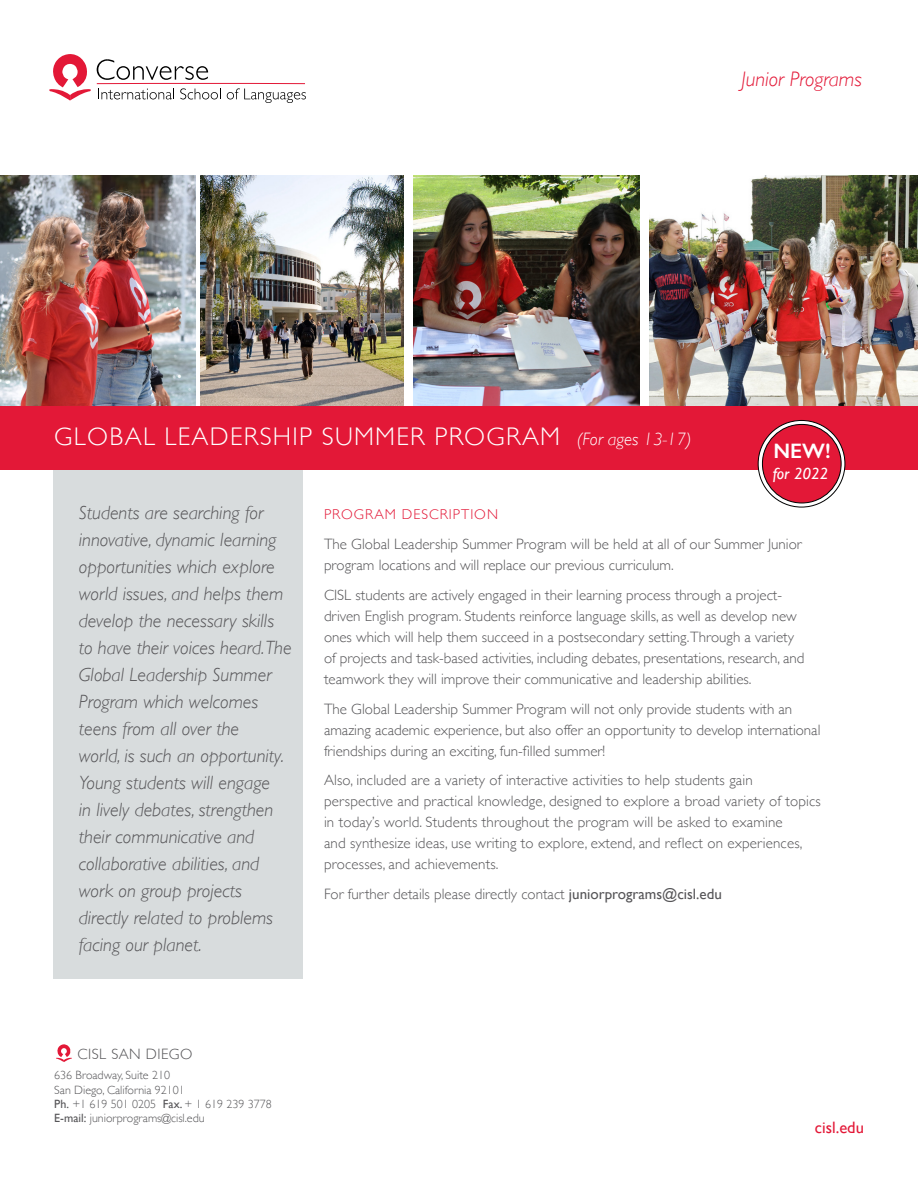
<style>
.page{position:relative;width:918px;height:1188px;background:#fff}
.page>*{position:absolute;margin:0;border:0;box-sizing:border-box;transform-origin:0 0}
.t1{font:300 25.5px "Gill Sans";letter-spacing:.05em;color:#fff}
.t2{font:italic 300 21px "Gill Sans";color:#e31837}
.t3{font:600 21px "Gill Sans";color:#fff}
.t4{font:italic 300 19.2px/27px "Gill Sans";color:#565558}
.t5{font:16.5px "Gill Sans";color:#e31837}
.t6{font:italic 16.5px "Gill Sans";color:#fff}
.t7{font:300 15px/21px "Gill Sans";color:#565558}
.t8{font:300 15px "Gill Sans";letter-spacing:.03em;color:#565558}
.t9{font:300 14.25px "Gill Sans";letter-spacing:.07em;color:#e31837}
.t10{font:300 12px/14.2px "Gill Sans";color:#565558}
.s1{font-style:italic;font-size:18px}
.s2{font-weight:400}
</style>
<div class="page">
<img style="left:0;top:175px;width:195px;height:231px">
<div style="left:53px;top:464px;width:250px;height:514px;background:#d8dcdd"></div>
<img style="left:201px;top:175px;width:203px;height:231px">
<svg style="left:49px;top:54px;width:257px;height:49px"></svg>
<svg style="left:56px;top:1044px;width:16px;height:18px"></svg>
<img style="left:649px;top:175px;width:269px;height:231px">
<img style="left:414px;top:175px;width:226px;height:231px">
<div style="left:0;top:406px;width:918px;height:64px;background:#e31837"></div>
<svg style="left:758px;top:420px;width:87px;height:87px"></svg>
<div style="left:762px;top:424px;width:79px;height:79px;background:#e31837;border-radius:50%"></div>
<div style="left:762px;top:424px;width:79px;height:79px;border:1px solid #000;border-radius:50%"></div>
<h2 class="t2" style="left:742px;top:67px;width:122px">Junior Programs</h2>
<h1 class="t1" style="left:54px;top:416px;width:639px">GLOBAL LEADERSHIP SUMMER PROGRAM <span class="s1">(For ages 13-17)</span></h1>
<h2 class="t3" style="left:773px;top:439px;width:59px">NEW!</h2>
<p class="t6" style="left:773px;top:464px;width:57px">for 2022</p>
<p class="t4" style="left:79px;top:499px;width:214px">Students are searching for innovative, dynamic learning opportunities which explore world issues, and helps them develop the necessary skills to have their voices heard. The<br>Global Leadership Summer<br>Program which welcomes teens from all over the<br>world, is such an opportunity.<br>Young students will engage<br>in lively debates, strengthen their communicative and collaborative abilities, and work on group projects directly related to problems facing our planet.</p>
<p class="t9" style="left:324px;top:503px;width:176px">PROGRAM DESCRIPTION</p>
<p class="t7" style="left:324px;top:533px;width:479px">The Global Leadership Summer Program will be held at all of our Summer Junior program locations and will replace our previous curriculum.</p>
<p class="t7" style="left:324px;top:584px;width:482px">CISL students are actively engaged in their learning process through a project&shy;driven English program. Students reinforce language skills, as well as develop new ones which will help them succeed in a postsecondary setting.Through a variety of projects and task-based activities, including debates, presentations, research, and teamwork they will improve their communicative and leadership abilities.</p>
<p class="t7" style="left:324px;top:698px;width:498px">The Global Leadership Summer Program will not only provide students with an amazing academic experience, but also offer an opportunity to develop international friendships during an exciting, fun-filled summer!</p>
<p class="t7" style="left:324px;top:769px;width:498px">Also, included are a variety of interactive activities to help students gain perspective and practical knowledge, designed to explore a broad variety of topics in today’s world. Students throughout the program will be asked to examine<br>and synthesize ideas, use writing to explore, extend, and reflect on experiences, processes, and achievements.</p>
<p class="t7" style="left:324px;top:883px;width:399px">For further details please directly contact <span class="s2">juniorprograms@cisl.edu</span></p>
<p class="t8" style="left:78px;top:1042px;width:116px">CISL SAN DIEGO</p>
<p class="t10" style="left:54px;top:1068px;width:219px">636 Broadway, Suite 210<br>San Diego, California 92101<br><span class="s2">Ph.</span> +1 619 501 0205 <span class="s2">Fax.</span> + 1 619 239 3778<br><span class="s2">E-mail:</span> juniorprograms@cisl.edu</p>
<p class="t5" style="left:815px;top:1117px;width:50px">cisl.edu</p>
</div>
